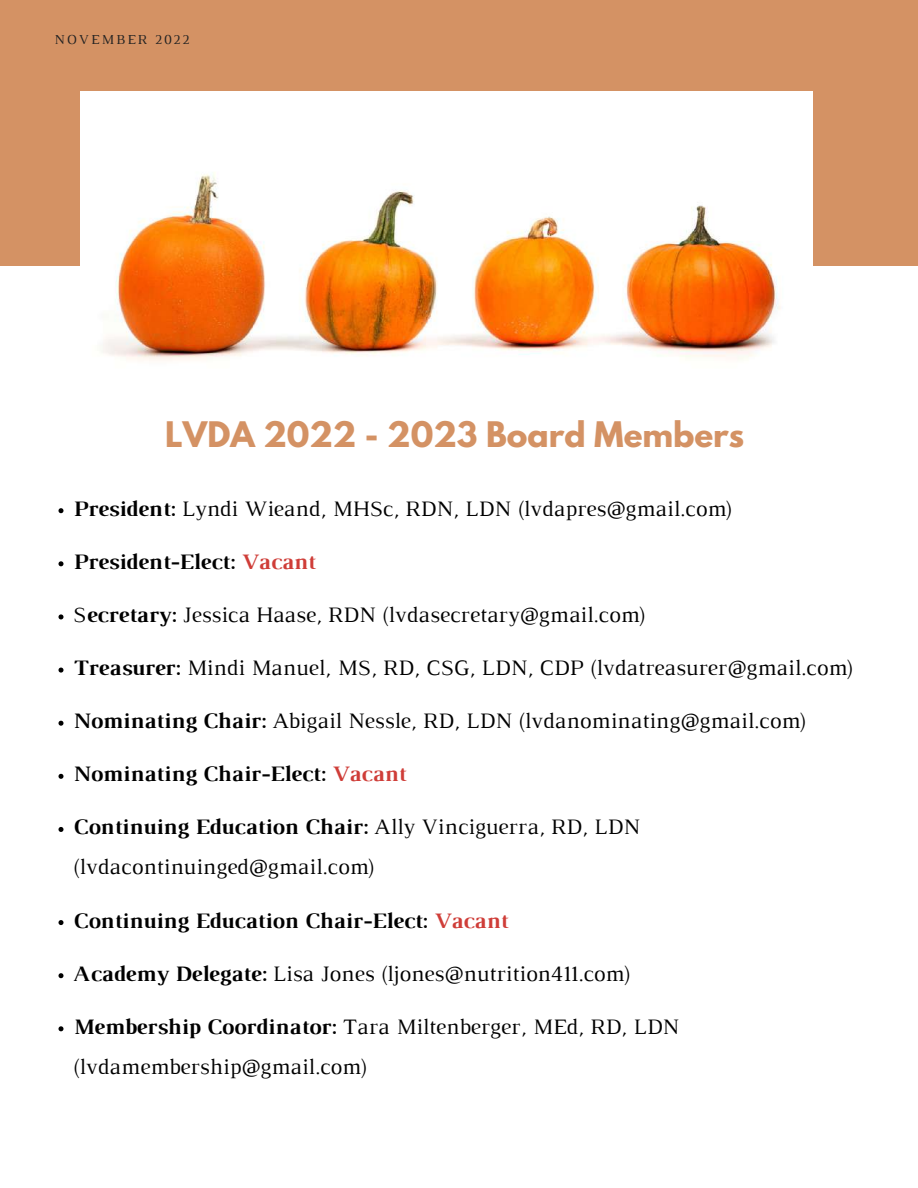
<style>
.page{position:relative;width:918px;height:1188px;background:#fff}
.page>*{position:absolute;margin:0;border:0;box-sizing:border-box;transform-origin:0 0}
.t1{font:700 31.2px "League Spartan";color:#d49264}
.t2{font:22.5px/40px "Luthier";color:#000}
.t3{font:700 22.5px "Luthier";color:#000}
.t4{font:13.95px "Luthier";letter-spacing:.14em;color:#222}
.s1{font-weight:700}
.s2{color:#cf3d38}
</style>
<div class="page">
<svg style="left:59px;top:508px;width:5px;height:5px"></svg>
<svg style="left:59px;top:561px;width:5px;height:5px"></svg>
<svg style="left:59px;top:614px;width:5px;height:5px"></svg>
<svg style="left:59px;top:668px;width:5px;height:5px"></svg>
<svg style="left:59px;top:721px;width:5px;height:5px"></svg>
<svg style="left:59px;top:774px;width:5px;height:5px"></svg>
<svg style="left:59px;top:827px;width:5px;height:5px"></svg>
<svg style="left:59px;top:920px;width:5px;height:5px"></svg>
<svg style="left:59px;top:973px;width:5px;height:5px"></svg>
<svg style="left:59px;top:1026px;width:5px;height:5px"></svg>
<div style="left:0;top:0;width:918px;height:266px;background:#d49264"></div>
<img style="left:80px;top:92px;width:733px;height:269px">
<p class="t4" style="left:55px;top:34px;width:137px">NOVEMBER 2022</p>
<h1 class="t1" style="left:165px;top:419px;width:580px">LVDA 2022 - 2023 Board Members</h1>
<p class="t2" style="left:73px;top:490px;width:661px"><span class="s1">President:</span> Lyndi Wieand, MHSc, RDN, LDN (lvdapres@gmail.com)</p>
<p class="t3" style="left:73px;top:553px;width:244px">President-Elect: <span class="s2">Vacant</span></p>
<p class="t2" style="left:73px;top:596px;width:575px">S<span class="s1">ecretary:</span> Jessica Haase, RDN (lvdasecretary@gmail.com)</p>
<p class="t2" style="left:73px;top:649px;width:782px"><span class="s1">Treasurer:</span> Mindi Manuel, MS, RD, CSG, LDN, CDP (lvdatreasurer@gmail.com)</p>
<p class="t2" style="left:73px;top:703px;width:735px"><span class="s1">Nominating Chair:</span> Abigail Nessle, RD, LDN (lvdanominating@gmail.com)</p>
<p class="t3" style="left:73px;top:766px;width:334px">Nominating Chair-Elect: <span class="s2">Vacant</span></p>
<p class="t2" style="left:73px;top:809px;width:569px"><span class="s1">Continuing Education Chair:</span> Ally Vinciguerra, RD, LDN (lvdacontinuinged@gmail.com)</p>
<p class="t3" style="left:73px;top:912px;width:436px">Continuing Education Chair-Elect: <span class="s2">Vacant</span></p>
<p class="t2" style="left:73px;top:955px;width:560px"><span class="s1">Academy Delegate:</span> Lisa Jones (ljones@nutrition411.com)</p>
<p class="t2" style="left:73px;top:1008px;width:608px"><span class="s1">Membership Coordinator:</span> Tara Miltenberger, MEd, RD, LDN (lvdamembership@gmail.com)</p>
</div>
